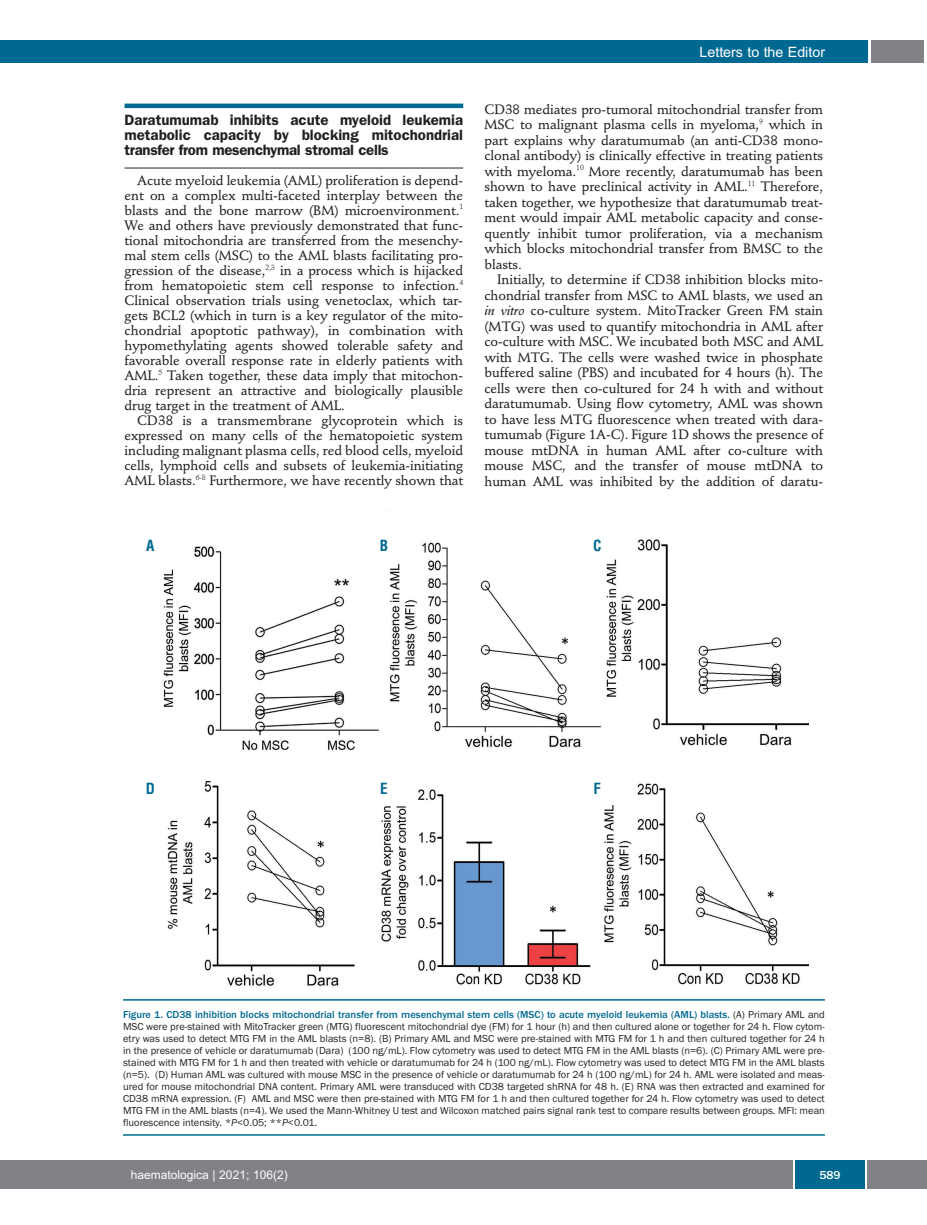
<style>
.page{position:relative;width:927px;height:1225px;background:#fff}
.page>*{position:absolute;margin:0;border:0;box-sizing:border-box;transform-origin:0 0}
.t1{font:600 15px/15px "Franklin Gothic";letter-spacing:-.02em;color:#231f20;text-align:justify}
.t2{font:700 condensed 15px "Helvetica";color:#006991}
.t3{font:14.25px "Arial";color:#fff}
.t4{font:500 13.5px/15.5px "Stempel Schneidler";letter-spacing:-.005em;color:#231f20;text-align:justify}
.t5{font:12px "Arial";color:#fff}
.t6{font:500 12px "Franklin Gothic";color:#fff}
.t7{font:10.5px/12px "Franklin Gothic";color:#231f20;text-align:justify}
.s1{font-family:"Stempel Schneidler Med";font-weight:400;font-style:italic}
.s2{font-weight:500;color:#006991}
.s3{font-style:italic}
</style>
<div class="page">
<div style="left:17px;top:1160px;width:910px;height:28px;background:#808285"></div>
<hr style="left:125px;top:104px;width:338px;height:4px;background:#006991">
<hr style="left:125px;top:168px;width:338px;height:1px;background:#231f20">
<div style="left:795px;top:1160px;width:70px;height:28px;background:#006991"></div>
<hr style="left:793px;top:1160px;width:2px;height:28px;background:#fff">
<hr style="left:865px;top:1160px;width:2px;height:28px;background:#fff">
<div style="left:871px;top:40px;width:52px;height:22px;background:#808285"></div>
<div style="left:18px;top:40px;width:849px;height:22px;background:#006991"></div>
<div style="left:0;top:1160px;width:17px;height:28px;background:#808285"></div>
<div style="left:0;top:40px;width:19px;height:22px;background:#006991"></div>
<img style="left:163px;top:539px;width:646px;height:448px">
<hr style="left:123px;top:999px;width:702px;height:1px;background:#006991">
<hr style="left:123px;top:1134px;width:702px;height:1px;background:#006991">
<p class="t1" style="left:125px;top:114px;width:340px">Daratumumab inhibits acute myeloid leukemia metabolic capacity by blocking mitochondrial transfer from mesenchymal stromal cells</p>
<p class="t4" style="left:125px;top:174px;width:340px;line-height:15px;text-indent:13px">Acute myeloid leukemia (AML) proliferation is depend&shy;ent on a complex multi-faceted interplay between the blasts and the bone marrow (BM) microenvironment.<sup>1<br></sup>We and others have previously demonstrated that func&shy;tional mitochondria are transferred from the mesenchy&shy;mal stem cells (MSC) to the AML blasts facilitating pro&shy;gression of the disease,<sup>2,3</sup> in a process which is hijacked from hematopoietic stem cell response to infection.<sup>4<br></sup>Clinical observation trials using venetoclax, which tar&shy;gets BCL2 (which in turn is a key regulator of the mito&shy;chondrial apoptotic pathway), in combination with hypomethylating agents showed tolerable safety and favorable overall response rate in elderly patients with AML.<sup>5</sup> Taken together, these data imply that mitochon&shy;dria represent an attractive and biologically plausible drug target in the treatment of AML.</p>
<p class="t4" style="left:125px;top:414px;width:340px;line-height:15px;text-indent:13px">CD38 is a transmembrane glycoprotein which is expressed on many cells of the hematopoietic system including malignant plasma cells, red blood cells, myeloid cells, lymphoid cells and subsets of leukemia-initiating AML blasts.<sup>6-8</sup> Furthermore, we have recently shown that</p>
<p class="t3" style="left:699px;top:44px;width:127px">Letters to the Editor</p>
<p class="t4" style="left:484px;top:103px;width:340px">CD38 mediates pro-tumoral mitochondrial transfer from MSC to malignant plasma cells in myeloma,<sup>9</sup> which in part explains why daratumumab (an anti-CD38 mono&shy;clonal antibody) is clinically effective in treating patients with myeloma.<sup>10</sup> More recently, daratumumab has been shown to have preclinical activity in AML.<sup>11</sup> Therefore, taken together, we hypothesize that daratumumab treat&shy;ment would impair AML metabolic capacity and conse&shy;quently inhibit tumor proliferation, via a mechanism which blocks mitochondrial transfer from BMSC to the blasts.</p>
<p class="t4" style="left:484px;top:273px;width:340px;text-indent:13px">Initially, to determine if CD38 inhibition blocks mito&shy;chondrial transfer from MSC to AML blasts, we used an <span class="s1">in vitro</span> co-culture system. MitoTracker Green FM stain (MTG) was used to quantify mitochondria in AML after co-culture with MSC. We incubated both MSC and AML with MTG. The cells were washed twice in phosphate buffered saline (PBS) and incubated for 4 hours (h). The cells were then co-cultured for 24 h with and without daratumumab. Using flow cytometry, AML was shown to have less MTG fluorescence when treated with dara&shy;tumumab (Figure 1A-C). Figure 1D shows the presence of mouse mtDNA in human AML after co-culture with mouse MSC, and the transfer of mouse mtDNA to human AML was inhibited by the addition of daratu-</p>
<p class="t2" style="left:146px;top:537px;width:10px">A</p>
<p class="t2" style="left:380px;top:537px;width:10px">B</p>
<p class="t2" style="left:593px;top:537px;width:10px">C</p>
<p class="t2" style="left:146px;top:780px;width:11px">D</p>
<p class="t2" style="left:380px;top:780px;width:9px">E</p>
<p class="t2" style="left:593px;top:780px;width:9px">F</p>
<p class="t7" style="left:123px;top:1008px;width:703px"><span class="s2">Figure 1. CD38 inhibition blocks mitochondrial transfer from mesenchymal stem cells (MSC) to acute myeloid leukemia (AML) blasts.</span> (A) Primary AML and MSC were pre-stained with MitoTracker green (MTG) fluorescent mitochondrial dye (FM) for 1 hour (h) and then cultured alone or together for 24 h. Flow cytom&shy;etry was used to detect MTG FM in the AML blasts (n=8). (B) Primary AML and MSC were pre-stained with MTG FM for 1 h and then cultured together for 24 h in the presence of vehicle or daratumumab (Dara) (100 ng/mL). Flow cytometry was used to detect MTG FM in the AML blasts (n=6). (C) Primary AML were pre&shy;stained with MTG FM for 1 h and then treated with vehicle or daratumumab for 24 h (100 ng/mL). Flow cytometry was used to detect MTG FM in the AML blasts (n=5). (D) Human AML was cultured with mouse MSC in the presence of vehicle or daratumumab for 24 h (100 ng/mL) for 24 h. AML were isolated and meas&shy;ured for mouse mitochondrial DNA content. Primary AML were transduced with CD38 targeted shRNA for 48 h. (E) RNA was then extracted and examined for CD38 mRNA expression. (F) AML and MSC were then pre-stained with MTG FM for 1 h and then cultured together for 24 h. Flow cytometry was used to detect MTG FM in the AML blasts (n=4). We used the Mann-Whitney U test and Wilcoxon matched pairs signal rank test to compare results between groups. MFI: mean fluorescence intensity. *<span class="s3">P</span>&lt;0.05; **<span class="s3">P</span>&lt;0.01.</p>
<p class="t5" style="left:131px;top:1167px;width:158px">haematologica | 2021; 106(2)</p>
<p class="t6" style="left:819px;top:1167px;width:23px">589</p>
</div>
